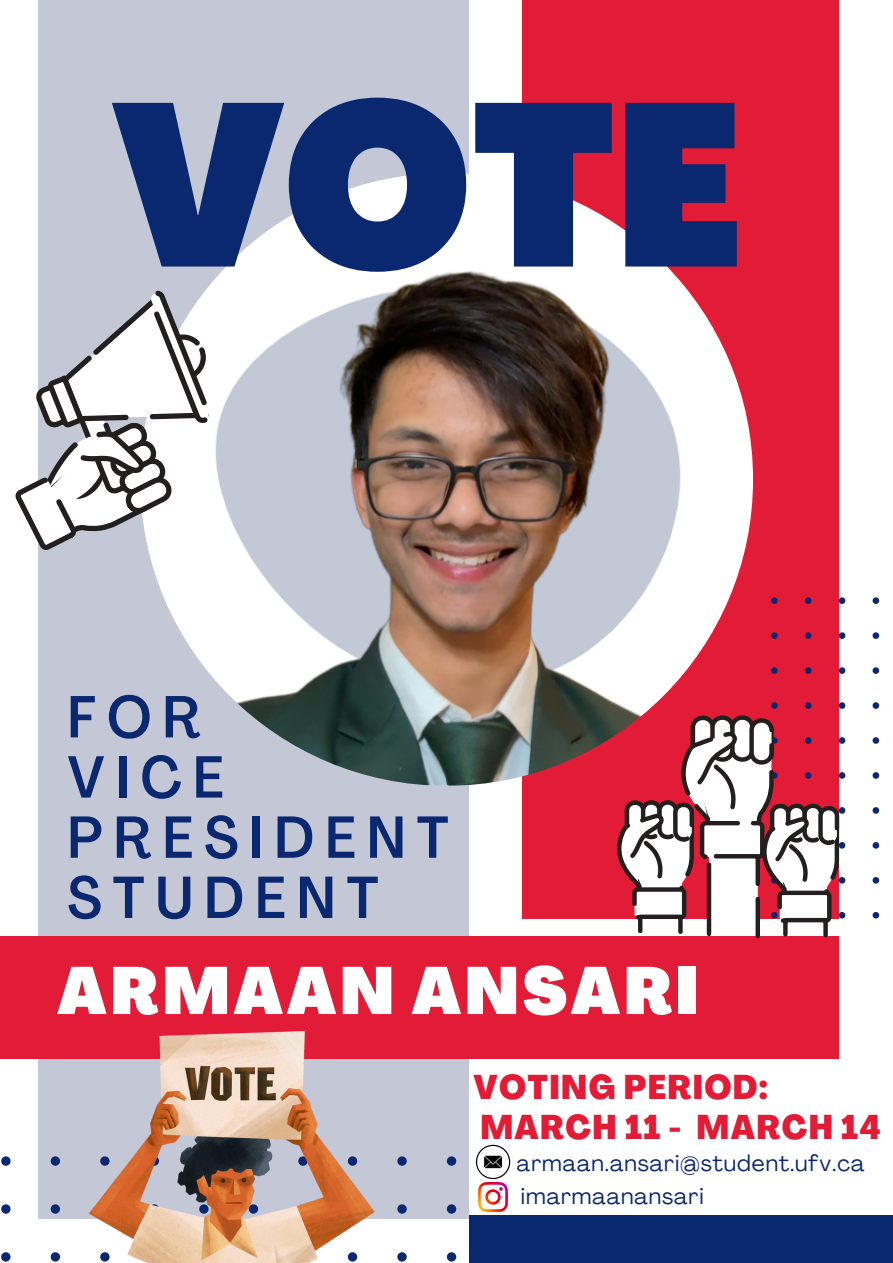
<style>
.page{position:relative;width:893px;height:1263px;background:#fff}
.page>*{position:absolute;margin:0;border:0;box-sizing:border-box;transform-origin:0 0}
.t1{font:900 condensed 227.33px "Agrandir";color:#0a2870}
.t2{font:900 condensed 65.62px "Agrandir";letter-spacing:.06em;color:#fff}
.t3{font:500 condensed 58.28px/60.2px "Agrandir";letter-spacing:.19em;color:#0a2870}
.t4{font:800 condensed 33.83px/40.5px "Agrandir";letter-spacing:.04em;color:#e21b36}
.t5{font:22.5px "Agrandir";letter-spacing:.04em;color:#0a2870}
</style>
<div class="page">
<div style="left:38px;top:0;width:431px;height:1218px;background:#c4c8d6"></div>
<div style="left:469px;top:1215px;width:424px;height:48px;background:#0a2870"></div>
<div style="left:522px;top:0;width:317px;height:919px;background:#e21b36"></div>
<div style="left:0;top:936px;width:839px;height:123px;background:#e21b36"></div>
<svg style="left:1px;top:1156px;width:455px;height:105px"></svg>
<img style="left:140px;top:173px;width:613px;height:613px;border-radius:50%">
<svg style="left:476px;top:1145px;width:34px;height:34px"></svg>
<svg style="left:617px;top:597px;width:263px;height:341px"></svg>
<svg style="left:15px;top:291px;width:194px;height:259px"></svg>
<img style="left:83px;top:1031px;width:291px;height:232px">
<img style="left:478px;top:1182px;width:29px;height:30px">
<p class="t1" style="left:112px;top:96px;width:630px">VOTE</p>
<p class="t3" style="left:67px;top:693px;width:382px">FOR<br>VICE<br>PRESIDENT<br>STUDENT</p>
<h3 class="t2" style="left:57px;top:965px;width:643px">ARMAAN ANSARI</h3>
<h2 class="t4" style="left:473px;top:1070px;width:409px">VOTING PERIOD:<br>MARCH 11 - MARCH 14</h2>
<p class="t5" style="left:517px;top:1154px;width:349px">armaan.ansari@student.ufv.ca</p>
<h4 class="t5" style="left:521px;top:1187px;width:184px">imarmaanansari</h4>
</div>
